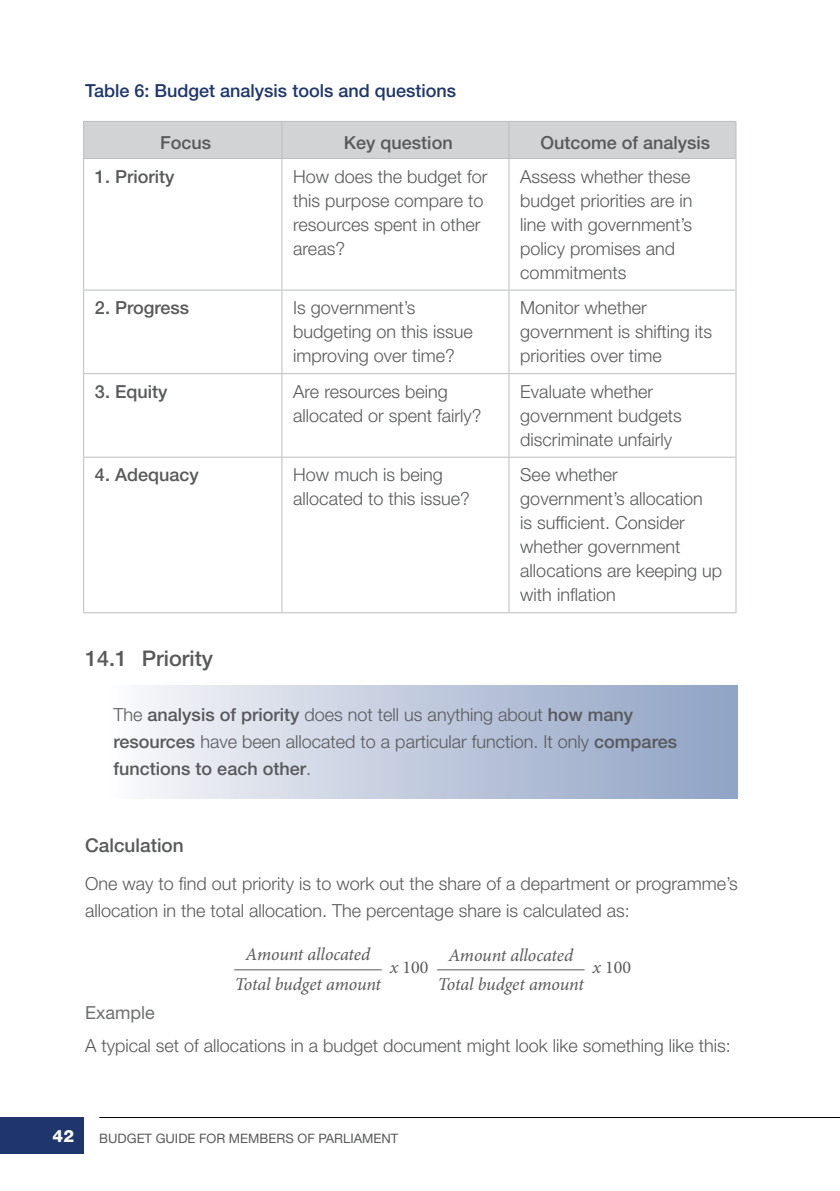
<style>
.page{position:relative;width:840px;height:1191px;background:#fff}
.page>*{position:absolute;margin:0;border:0;box-sizing:border-box;transform-origin:0 0}
.t1{font:500 21.6px "Helvetica Neue LT Std";color:#58595b}
.t2{font:500 19px "Helvetica Neue LT Std";color:#58595b}
.t3{font:300 18px/24px "Helvetica Neue LT Std";color:#58595b}
.t4{font:500 18px "Helvetica Neue LT Std";color:#58595b}
.t5{font:italic 18px/29.4px "Minion Pro";letter-spacing:-.01em;color:#58595b;text-align:center}
.t6{font:500 18px "Helvetica Neue LT Std";color:#1e366b}
.t7{font:18px "Minion Pro";color:#58595b}
.t8{font:18px "Helvetica Neue LT Std";color:#6d6f71}
.t9{font:800 17px "Helvetica Neue LT Std";color:#fff}
.t10{font:13px "Helvetica Neue LT Std";color:#58595b}
.s1{font-weight:500}
.s2{font-style:italic}
</style>
<div class="page">
<div style="left:0;top:1117px;width:83px;height:36px;background:#1e366b"></div>
<hr style="left:99px;top:1117px;width:740px;height:1px;background:#000">
<div style="left:107px;top:685px;width:630px;height:113px;background:linear-gradient(to right,#f9f8fa,#8ea1c3)"></div>
<div style="left:84px;top:122px;width:651px;height:36px;background:#d1d3d4"></div>
<hr style="left:83px;top:121px;width:199px;height:1px;background:#bcbdc0">
<hr style="left:282px;top:121px;width:226px;height:1px;background:#bcbdc0">
<hr style="left:508px;top:121px;width:228px;height:1px;background:#bcbdc0">
<hr style="left:735px;top:122px;width:1px;height:36px;background:#bcbdc0">
<hr style="left:735px;top:158px;width:1px;height:132px;background:#bcbdc0">
<hr style="left:735px;top:290px;width:1px;height:84px;background:#bcbdc0">
<hr style="left:735px;top:374px;width:1px;height:83px;background:#bcbdc0">
<hr style="left:735px;top:457px;width:1px;height:155px;background:#bcbdc0">
<hr style="left:83px;top:612px;width:199px;height:1px;background:#bcbdc0">
<hr style="left:282px;top:612px;width:226px;height:1px;background:#bcbdc0">
<hr style="left:508px;top:612px;width:228px;height:1px;background:#bcbdc0">
<hr style="left:281px;top:122px;width:1px;height:36px;background:#bcbdc0">
<hr style="left:508px;top:122px;width:1px;height:36px;background:#bcbdc0">
<hr style="left:83px;top:158px;width:199px;height:1px;background:#bcbdc0">
<hr style="left:282px;top:158px;width:226px;height:1px;background:#bcbdc0">
<hr style="left:281px;top:159px;width:1px;height:130px;background:#bcbdc0">
<hr style="left:508px;top:158px;width:227px;height:1px;background:#bcbdc0">
<hr style="left:508px;top:159px;width:1px;height:130px;background:#bcbdc0">
<hr style="left:83px;top:289px;width:199px;height:1px;background:#bcbdc0">
<hr style="left:282px;top:289px;width:226px;height:1px;background:#bcbdc0">
<hr style="left:281px;top:290px;width:1px;height:83px;background:#bcbdc0">
<hr style="left:508px;top:289px;width:227px;height:1px;background:#bcbdc0">
<hr style="left:508px;top:290px;width:1px;height:83px;background:#bcbdc0">
<hr style="left:83px;top:373px;width:199px;height:1px;background:#bcbdc0">
<hr style="left:282px;top:373px;width:226px;height:1px;background:#bcbdc0">
<hr style="left:281px;top:374px;width:1px;height:83px;background:#bcbdc0">
<hr style="left:508px;top:373px;width:227px;height:1px;background:#bcbdc0">
<hr style="left:508px;top:374px;width:1px;height:83px;background:#bcbdc0">
<hr style="left:83px;top:457px;width:199px;height:1px;background:#bcbdc0">
<hr style="left:282px;top:457px;width:226px;height:1px;background:#bcbdc0">
<hr style="left:281px;top:458px;width:1px;height:154px;background:#bcbdc0">
<hr style="left:508px;top:457px;width:227px;height:1px;background:#bcbdc0">
<hr style="left:508px;top:458px;width:1px;height:154px;background:#bcbdc0">
<hr style="left:83px;top:159px;width:1px;height:130px;background:#bcbdc0">
<hr style="left:83px;top:290px;width:1px;height:83px;background:#bcbdc0">
<hr style="left:83px;top:374px;width:1px;height:83px;background:#bcbdc0">
<hr style="left:83px;top:458px;width:1px;height:154px;background:#bcbdc0">
<hr style="left:83px;top:122px;width:1px;height:36px;background:#bcbdc0">
<hr style="left:234px;top:969px;width:147px;height:1px;background:#58595b">
<hr style="left:437px;top:969px;width:147px;height:1px;background:#58595b">
<p class="t6" style="left:85px;top:80px;width:372px">Table 6: Budget analysis tools and questions</p>
<p class="t4" style="left:160px;top:132px;width:53px">Focus</p>
<p class="t4" style="left:343px;top:132px;width:110px">Key question</p>
<p class="t4" style="left:540px;top:132px;width:171px">Outcome of analysis</p>
<p class="t4" style="left:95px;top:166px;width:81px">1. Priority</p>
<p class="t3" style="left:293px;top:164px;width:196px">How does the budget for this purpose compare to resources spent in other areas?</p>
<p class="t3" style="left:520px;top:164px;width:174px">Assess whether these budget priorities are in line with government’s policy promises and commitments</p>
<p class="t4" style="left:95px;top:297px;width:96px">2. Progress</p>
<p class="t3" style="left:293px;top:295px;width:181px">Is government’s budgeting on this issue improving over time?</p>
<p class="t3" style="left:520px;top:295px;width:193px">Monitor whether government is shifting its priorities over time</p>
<p class="t4" style="left:95px;top:380px;width:74px">3. Equity</p>
<p class="t3" style="left:293px;top:379px;width:190px">Are resources being allocated or spent fairly?</p>
<p class="t3" style="left:520px;top:379px;width:163px">Evaluate whether government budgets discriminate unfairly</p>
<p class="t4" style="left:95px;top:464px;width:105px">4. Adequacy</p>
<p class="t3" style="left:293px;top:462px;width:178px">How much is being allocated to this issue?</p>
<p class="t3" style="left:520px;top:462px;width:203px">See whether government’s allocation<br>is sufficient. Consider whether government allocations are keeping up with inflation</p>
<p class="t1" style="left:85px;top:645px;width:129px">14.1 Priority</p>
<p class="t3" style="left:113px;top:700px;width:564px;line-height:27px">The <span class="s1">analysis of priority</span> does not tell us anything about <span class="s1">how many resources</span> have been allocated to a particular function. It only <span class="s1">compares functions to each other</span>.</p>
<p class="t2" style="left:85px;top:833px;width:100px">Calculation</p>
<p class="t3" style="left:85px;top:870px;width:653px;line-height:27px">One way to find out priority is to work out the share of a department or programme’s allocation in the total allocation. The percentage share is calculated as:</p>
<p class="t5" style="left:235px;top:940px;width:148px">Amount allocated<br>Total budget amount</p>
<p class="t7" style="left:389px;top:955px;width:40px"><span class="s2">x</span> 100</p>
<p class="t5" style="left:437px;top:940px;width:148px">Amount allocated<br>Total budget amount</p>
<p class="t7" style="left:592px;top:955px;width:40px"><span class="s2">x</span> 100</p>
<p class="t8" style="left:85px;top:1002px;width:71px">EXAMPLE</p>
<p class="t3" style="left:85px;top:1033px;width:647px">A typical set of allocations in a budget document might look like something like this:</p>
<p class="t9" style="left:53px;top:1126px;width:23px">42</p>
<p class="t10" style="left:99px;top:1130px;width:19px">BUDGE</p>
<p class="t10" style="left:144px;top:1130px;width:30px">T GUIDE</p>
<p class="t10" style="left:199px;top:1130px;width:51px">FOR MEMBERS</p>
<p class="t10" style="left:297px;top:1130px;width:62px">OF PARLIAME</p>
<p class="t10" style="left:381px;top:1130px;width:18px">NT</p>
</div>
